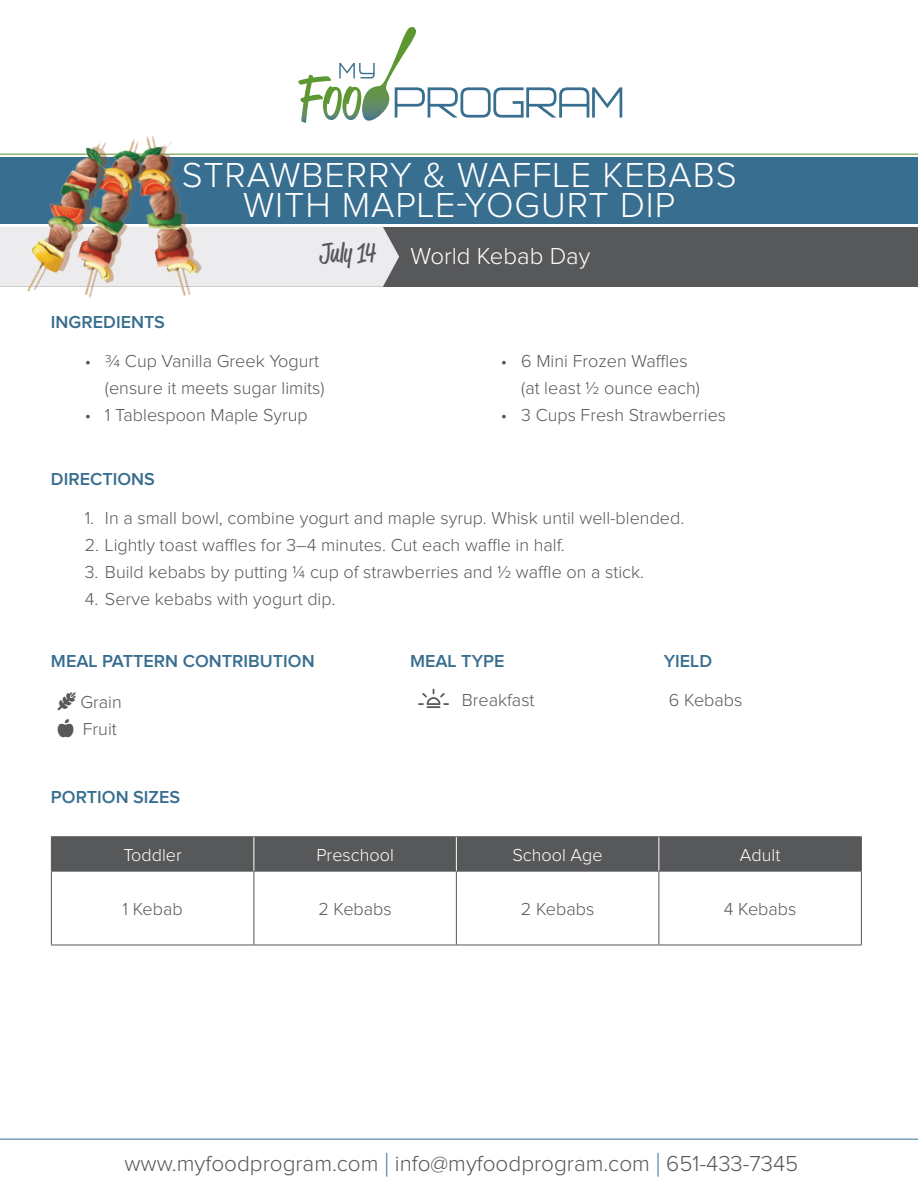
<style>
.page{position:relative;width:918px;height:1188px;background:#fff}
.page>*{position:absolute;margin:0;border:0;box-sizing:border-box;transform-origin:0 0}
.t1{font:300 36px/30px "Proxima Nova";letter-spacing:.025em;color:#fff;text-align:center}
.t2{font:27px "Reklame Script";letter-spacing:-.005em;color:#57585a}
.t3{font:300 24px "Proxima Nova";color:#fff}
.t4{font:300 22.5px "Proxima Nova";color:#57585a}
.t5{font:300 18px/27px "Proxima Nova";color:#57585a;text-align:right}
.t6{font:600 18px "Proxima Nova";color:#386e8f}
.t7{font:300 18px "Proxima Nova";color:#fff}
.s1{font-size:33.75px;color:#386e8f}
</style>
<div class="page">
<div style="left:0;top:227px;width:918px;height:59px;background:#57585a"></div>
<svg style="left:281px;top:227px;width:118px;height:60px;background:#e1e1e3"></svg>
<div style="left:0;top:157px;width:918px;height:67px;background:#386e8f"></div>
<hr style="left:0;top:154px;width:918px;height:1px;background:#5c9731">
<hr style="left:0;top:1139px;width:918px;height:1px;background:#386e8f">
<svg style="left:298px;top:27px;width:324px;height:96px"></svg>
<div style="left:52px;top:837px;width:809px;height:34px;background:#57585a"></div>
<hr style="left:51px;top:836px;width:203px;height:1px;background:#57585a">
<hr style="left:51px;top:837px;width:1px;height:34px;background:#57585a">
<hr style="left:254px;top:836px;width:202px;height:1px;background:#57585a">
<hr style="left:456px;top:836px;width:203px;height:1px;background:#57585a">
<hr style="left:659px;top:836px;width:203px;height:1px;background:#57585a">
<hr style="left:861px;top:837px;width:1px;height:34px;background:#57585a">
<hr style="left:51px;top:871px;width:203px;height:1px;background:#57585a">
<hr style="left:51px;top:872px;width:1px;height:73px;background:#57585a">
<hr style="left:254px;top:871px;width:202px;height:1px;background:#57585a">
<hr style="left:253px;top:872px;width:1px;height:73px;background:#57585a">
<hr style="left:456px;top:871px;width:203px;height:1px;background:#57585a">
<hr style="left:456px;top:872px;width:1px;height:73px;background:#57585a">
<hr style="left:659px;top:871px;width:203px;height:1px;background:#57585a">
<hr style="left:658px;top:872px;width:1px;height:73px;background:#57585a">
<hr style="left:861px;top:872px;width:1px;height:73px;background:#57585a">
<hr style="left:51px;top:945px;width:203px;height:1px;background:#57585a">
<hr style="left:254px;top:945px;width:202px;height:1px;background:#57585a">
<hr style="left:456px;top:945px;width:203px;height:1px;background:#57585a">
<hr style="left:659px;top:945px;width:203px;height:1px;background:#57585a">
<hr style="left:253px;top:837px;width:1px;height:34px;background:#fff">
<hr style="left:456px;top:837px;width:1px;height:34px;background:#fff">
<hr style="left:658px;top:837px;width:1px;height:34px;background:#fff">
<img style="left:0;top:135px;width:281px;height:163px">
<svg style="left:418px;top:689px;width:31px;height:19px"></svg>
<p class="t1" style="left:182px;top:162px;width:557px">STRAWBERRY &amp; WAFFLE KEBABS<br>WITH MAPLE-YOGURT DIP</p>
<p class="t6" style="left:51px;top:314px;width:116px">INGREDIENTS</p>
<p class="t2" style="left:320px;top:235px;width:58px">July 14</p>
<p class="t3" style="left:411px;top:245px;width:181px">World Kebab Day</p>
<p class="t5" style="left:85px;top:348px;width:241px">• 3/4 Cup Vanilla Greek Yogurt (ensure it meets sugar limits)</p>
<p class="t5" style="left:85px;top:402px;width:225px">• 1 Tablespoon Maple Syrup</p>
<p class="t6" style="left:51px;top:471px;width:105px">DIRECTIONS</p>
<p class="t5" style="left:521px;top:348px;width:180px;text-align:left;text-indent:-20px">• 6 Mini Frozen Waffles (at least 1/2 ounce each)</p>
<p class="t5" style="left:501px;top:402px;width:227px">• 3 Cups Fresh Strawberries</p>
<p class="t5" style="left:85px;top:505px;width:601px">1. In a small bowl, combine yogurt and maple syrup. Whisk until well-blended.</p>
<p class="t5" style="left:85px;top:532px;width:481px">2. Lightly toast waffles for 3–4 minutes. Cut each waffle in half.</p>
<p class="t5" style="left:85px;top:559px;width:561px">3. Build kebabs by putting 1/4 cup of strawberries and 1/2 waffle on a stick.</p>
<p class="t5" style="left:85px;top:586px;width:252px">4. Serve kebabs with yogurt dip.</p>
<p class="t6" style="left:51px;top:653px;width:265px">MEAL PATTERN CONTRIBUTION</p>
<p class="t6" style="left:410px;top:653px;width:96px">MEAL TYPE</p>
<p class="t6" style="left:664px;top:653px;width:50px">YIELD</p>
<p class="t5" style="left:462px;top:688px;width:74px">Breakfast</p>
<p class="t5" style="left:669px;top:688px;width:75px">6 Kebabs</p>
<p class="t5" style="left:80px;top:689px;width:43px">Grain</p>
<p class="t5" style="left:83px;top:716px;width:35px">Fruit</p>
<p class="t6" style="left:51px;top:789px;width:131px">PORTION SIZES</p>
<p class="t7" style="left:123px;top:847px;width:60px">Toddler</p>
<p class="t7" style="left:316px;top:847px;width:79px">Preschool</p>
<p class="t7" style="left:512px;top:847px;width:92px">School Age</p>
<p class="t7" style="left:740px;top:847px;width:42px">Adult</p>
<p class="t5" style="left:122px;top:896px;width:62px">1 Kebab</p>
<p class="t5" style="left:318px;top:896px;width:75px">2 Kebabs</p>
<p class="t5" style="left:521px;top:896px;width:75px">2 Kebabs</p>
<p class="t5" style="left:724px;top:896px;width:74px">4 Kebabs</p>
<p class="t4" style="left:124px;top:1153px;width:675px">www.myfoodprogram.com <span class="s1">|</span> info@myfoodprogram.com <span class="s1">|</span> 651-433-7345</p>
</div>
